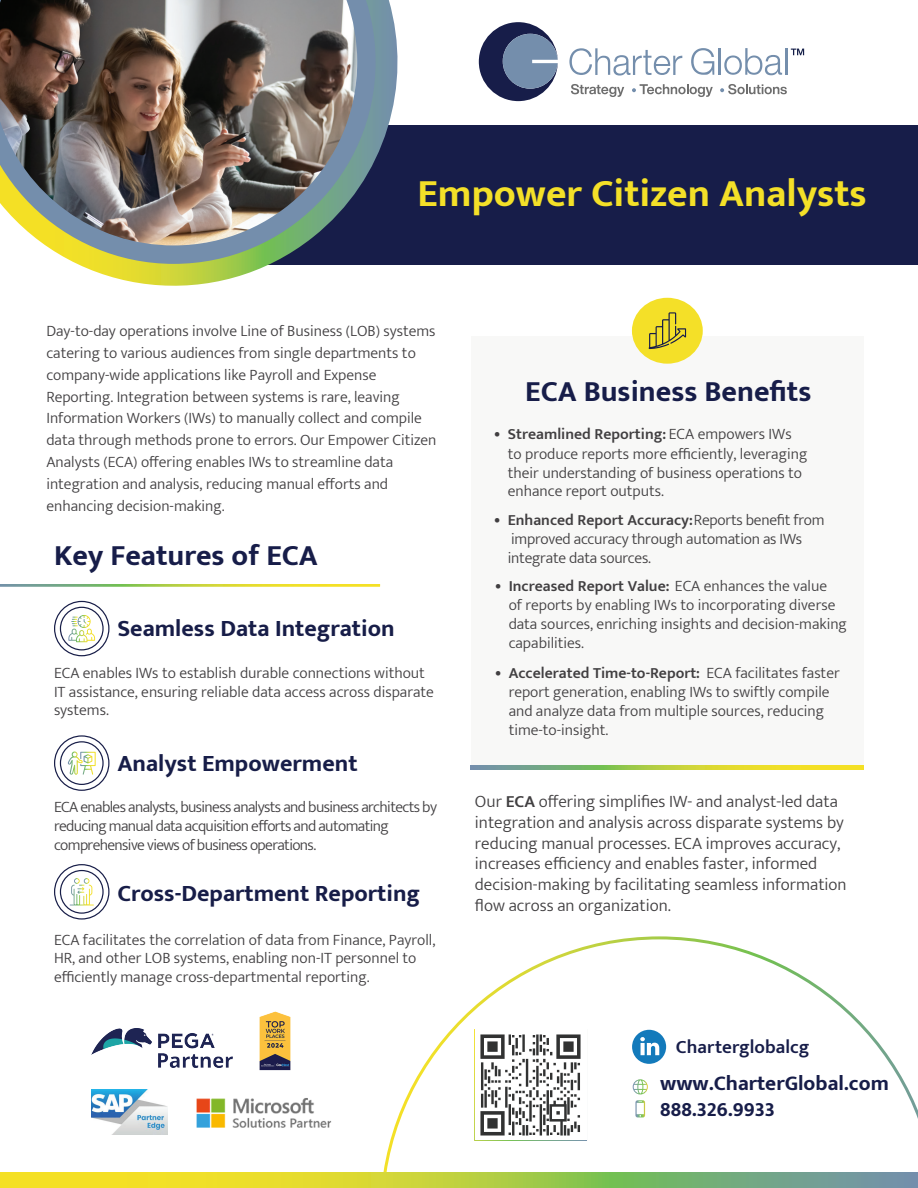
<style>
.page{position:relative;width:918px;height:1188px;background:#fff}
.page>*{position:absolute;margin:0;border:0;box-sizing:border-box;transform-origin:0 0}
.t1{font:700 39.6px "Mukta Mahee";color:#f4e028}
.t2{font:700 30px "Mukta Mahee";color:#171d49}
.t3{font:700 24px "Mukta Mahee";color:#171d48}
.t4{font:700 21.3px/25.5px "Mukta Mahee";color:#171d49}
.t5{font:600 19.05px "Mukta Mahee";color:#171d49}
.t6{font:300 17.25px/20.7px "Mukta Mahee";color:#413f41}
.t7{font:300 15.75px/19px "Mukta Mahee";color:#413f41}
.t8{font:300 15.75px/18.9px "Mukta Mahee";letter-spacing:-.04em;color:#413f41}
.s1{font-weight:600;font-size:17.25px}
.s2{font-weight:600}
</style>
<div class="page">
<svg style="left:380px;top:936px;width:538px;height:237px"></svg>
<img style="left:91px;top:1090px;width:77px;height:45px">
<img style="left:91px;top:1028px;width:141px;height:40px">
<div style="left:208px;top:126px;width:710px;height:139px;background:#171d49"></div>
<svg style="left:77px;top:0;width:336px;height:286px"></svg>
<svg style="left:45px;top:0;width:331px;height:264px"></svg>
<img style="left:0;top:0;width:357px;height:245px">
<svg style="left:569px;top:48px;width:113px;height:28px"></svg>
<svg style="left:691px;top:48px;width:23px;height:27px"></svg>
<hr style="left:719px;top:48px;width:2px;height:27px;background:#748eac">
<svg style="left:724px;top:48px;width:58px;height:27px"></svg>
<hr style="left:785px;top:48px;width:2px;height:27px;background:#748eac">
<svg style="left:479px;top:22px;width:79px;height:79px"></svg>
<div style="left:503px;top:34px;width:55px;height:55px;background:#748eac;border-radius:27px"></div>
<svg style="left:791px;top:49px;width:13px;height:6px"></svg>
<svg style="left:571px;top:84px;width:53px;height:13px"></svg>
<svg style="left:632px;top:84px;width:81px;height:13px"></svg>
<svg style="left:720px;top:84px;width:67px;height:10px"></svg>
<svg style="left:0;top:1173px;width:918px;height:15px;background:#b3c74e"></svg>
<div style="left:54px;top:601px;width:55px;height:55px;border:1px solid #171d48;border-radius:50%"></div>
<div style="left:60px;top:607px;width:44px;height:43px;border:1px solid #171d48;border-radius:50%"></div>
<svg style="left:68px;top:615px;width:27px;height:27px"></svg>
<div style="left:54px;top:735px;width:55px;height:56px;border:1px solid #171d48;border-radius:50%"></div>
<div style="left:60px;top:741px;width:44px;height:44px;border:1px solid #171d48;border-radius:50%"></div>
<svg style="left:68px;top:752px;width:28px;height:23px"></svg>
<div style="left:54px;top:864px;width:55px;height:56px;border:1px solid #171d48;border-radius:50%"></div>
<div style="left:60px;top:870px;width:44px;height:44px;border:1px solid #171d48;border-radius:50%"></div>
<svg style="left:70px;top:878px;width:24px;height:27px"></svg>
<div style="left:471px;top:337px;width:392px;height:429px;background:#f8f8f7"></div>
<div style="left:632px;top:298px;width:71px;height:66px;background:#f4e028;border-radius:50%"></div>
<svg style="left:649px;top:312px;width:37px;height:37px"></svg>
<svg style="left:635px;top:1100px;width:10px;height:17px"></svg>
<svg style="left:633px;top:1079px;width:15px;height:15px"></svg>
<div style="left:632px;top:1030px;width:34px;height:34px;background:#137abb;border-radius:50%"></div>
<svg style="left:640px;top:1037px;width:19px;height:18px"></svg>
<img style="left:259px;top:1012px;width:32px;height:58px">
<img style="left:196px;top:1098px;width:136px;height:30px">
<svg style="left:474px;top:1029px;width:113px;height:112px"></svg>
<img style="left:477px;top:1031px;width:107px;height:107px">
<svg style="left:471px;top:766px;width:392px;height:4px;background:#b3c74e"></svg>
<h1 class="t1" style="left:417px;top:170px;width:451px">Empower Citizen Analysts</h1>
<p class="t7" style="left:46px;top:320px;width:392px;line-height:21.9px">Day-to-day operations involve Line of Business (LOB) systems catering to various audiences from single departments to company-wide applications like Payroll and Expense Reporting. Integration between systems is rare, leaving Information Workers (IWs) to manually collect and compile data through methods prone to errors. Our Empower Citizen Analysts (ECA) offering enables IWs to streamline data integration and analysis, reducing manual efforts and enhancing decision-making.</p>
<h2 class="t2" style="left:54px;top:537px;width:265px">Key Features of ECA</h2>
<h3 class="t3" style="left:117px;top:614px;width:279px">Seamless Data Integration</h3>
<p class="t7" style="left:54px;top:663px;width:381px">ECA enables IWs to establish durable connections without<br>IT assistance, ensuring reliable data access across disparate systems.</p>
<h3 class="t3" style="left:117px;top:748px;width:242px">Analyst Empowerment</h3>
<p class="t8" style="left:54px;top:797px;width:385px">ECA enables analysts, business analysts and business architects by reducing manual data acquisition efforts and automating comprehensive views of business operations.</p>
<h3 class="t3" style="left:117px;top:879px;width:304px">Cross-Department Reporting</h3>
<p class="t7" style="left:54px;top:930px;width:383px">ECA facilitates the correlation of data from Finance, Payroll,<br>HR, and other LOB systems, enabling non-IT personnel to efficiently manage cross-departmental reporting.</p>
<h2 class="t2" style="left:525px;top:373px;width:288px">ECA Business Benefits</h2>
<p class="t7" style="left:508px;top:424px;width:301px;text-indent:-14px"><span class="s1">•</span> <span class="s2">Streamlined Reporting:</span> ECA empowers IWs to produce reports more efficiently, leveraging their understanding of business operations to enhance report outputs.</p>
<p class="t7" style="left:508px;top:510px;width:318px;text-indent:-14px"><span class="s1">•</span> <span class="s2">Enhanced Report Accuracy:</span> Reports benefit from improved accuracy through automation as IWs integrate data sources.</p>
<p class="t7" style="left:509px;top:576px;width:340px;text-indent:-14px"><span class="s1">•</span> <span class="s2">Increased Report Value:</span> ECA enhances the value<br>of reports by enabling IWs to incorporating diverse data sources, enriching insights and decision-making capabilities.</p>
<p class="t7" style="left:509px;top:663px;width:333px;text-indent:-14px"><span class="s1">•</span> <span class="s2">Accelerated Time-to-Report:</span> ECA facilitates faster report generation, enabling IWs to swiftly compile and analyze data from multiple sources, reducing time-to-insight.</p>
<p class="t6" style="left:475px;top:791px;width:373px">Our <span class="s2">ECA</span> offering simplifies IW- and analyst-led data integration and analysis across disparate systems by reducing manual processes. ECA improves accuracy, increases efficiency and enables faster, informed decision-making by facilitating seamless information flow across an organization.</p>
<p class="t5" style="left:676px;top:1035px;width:135px">Charterglobalcg</p>
<h3 class="t4" style="left:660px;top:1070px;width:230px">www.CharterGlobal.com<br>888.326.9933</h3>
</div>
